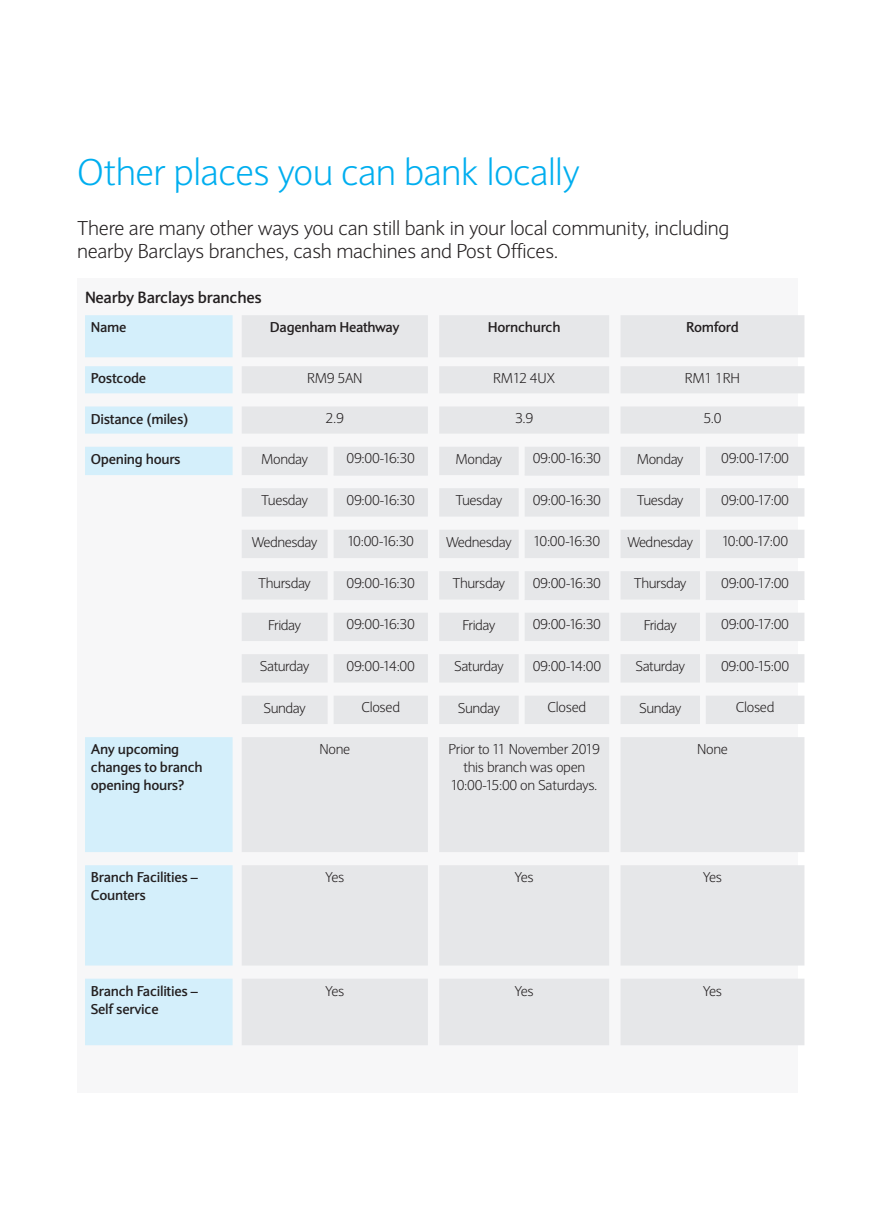
<style>
.page{position:relative;width:874px;height:1225px;background:#fff}
.page>*{position:absolute;margin:0;border:0;box-sizing:border-box;transform-origin:0 0}
.MAIN_HEADING{font:300 36.6px "Expert Sans";letter-spacing:-.015em;color:#00aeef}
.PAGE_INTRO_TEXT{font:300 19.8px/23.6px "Expert Sans";letter-spacing:-.01em;color:#231f20}
.t1{font:700 16px "Expert Sans";letter-spacing:-.02em;color:#231f20}
.BOX_TEXT_02{font:300 14px/18px "Expert Sans";letter-spacing:-.03em;color:#231f20;text-align:center}
.t2{font:700 14px/18px "Expert Sans";letter-spacing:-.02em;color:#231f20}
</style>
<div class="page">
<div style="left:77px;top:278px;width:719px;height:815px;background:#f7f7f8"></div>
<svg style="left:85px;top:315px;width:147px;height:730px;fill:#d4effb"></svg>
<svg style="left:242px;top:315px;width:562px;height:730px;fill:#e6e7e9"></svg>
<hr style="left:333px;top:475px;width:94px;height:1px;background:#e6e7e9">
<hr style="left:524px;top:475px;width:85px;height:1px;background:#e6e7e9">
<hr style="left:705px;top:475px;width:99px;height:1px;background:#e6e7e9">
<hr style="left:333px;top:599px;width:94px;height:1px;background:#e6e7e9">
<hr style="left:524px;top:599px;width:85px;height:1px;background:#e6e7e9">
<hr style="left:705px;top:599px;width:99px;height:1px;background:#e6e7e9">
<p class="MAIN_HEADING" style="left:77px;top:150px;width:504px">Other places you can bank locally</p>
<p class="PAGE_INTRO_TEXT" style="left:77px;top:216px;width:653px">There are many other ways you can still bank in your local community, including nearby Barclays branches, cash machines and Post Offices.</p>
<p class="t1" style="left:85px;top:287px;width:178px">Nearby Barclays branches</p>
<p class="t2" style="left:91px;top:318px;width:37px">Name</p>
<p class="t2" style="left:270px;top:318px;width:131px">Dagenham Heathway</p>
<p class="t2" style="left:487px;top:318px;width:74px">Hornchurch</p>
<p class="t2" style="left:685px;top:318px;width:54px">Romford</p>
<p class="t2" style="left:91px;top:369px;width:57px">Postcode</p>
<p class="BOX_TEXT_02" style="left:307px;top:369px;width:57px">RM9 5AN</p>
<p class="BOX_TEXT_02" style="left:493px;top:369px;width:63px">RM12 4UX</p>
<p class="BOX_TEXT_02" style="left:684px;top:369px;width:57px">RM1 1RH</p>
<p class="t2" style="left:91px;top:409px;width:99px">Distance (miles)</p>
<p class="BOX_TEXT_02" style="left:325px;top:409px;width:20px">2.9</p>
<p class="BOX_TEXT_02" style="left:515px;top:409px;width:20px">3.9</p>
<p class="BOX_TEXT_02" style="left:703px;top:409px;width:19px">5.0</p>
<p class="t2" style="left:91px;top:449px;width:91px">Opening hours</p>
<p class="BOX_TEXT_02" style="left:261px;top:450px;width:48px">Monday</p>
<p class="BOX_TEXT_02" style="left:346px;top:449px;width:70px">09:00-16:30</p>
<p class="BOX_TEXT_02" style="left:455px;top:450px;width:48px">Monday</p>
<p class="BOX_TEXT_02" style="left:532px;top:449px;width:70px">09:00-16:30</p>
<p class="BOX_TEXT_02" style="left:636px;top:450px;width:48px">Monday</p>
<p class="BOX_TEXT_02" style="left:720px;top:449px;width:69px">09:00-17:00</p>
<p class="BOX_TEXT_02" style="left:261px;top:491px;width:48px">Tuesday</p>
<p class="BOX_TEXT_02" style="left:346px;top:491px;width:70px">09:00-16:30</p>
<p class="BOX_TEXT_02" style="left:455px;top:491px;width:48px">Tuesday</p>
<p class="BOX_TEXT_02" style="left:532px;top:491px;width:70px">09:00-16:30</p>
<p class="BOX_TEXT_02" style="left:636px;top:491px;width:48px">Tuesday</p>
<p class="BOX_TEXT_02" style="left:720px;top:491px;width:69px">09:00-17:00</p>
<p class="BOX_TEXT_02" style="left:252px;top:533px;width:67px">Wednesday</p>
<p class="BOX_TEXT_02" style="left:347px;top:532px;width:68px">10:00-16:30</p>
<p class="BOX_TEXT_02" style="left:446px;top:533px;width:67px">Wednesday</p>
<p class="BOX_TEXT_02" style="left:533px;top:532px;width:68px">10:00-16:30</p>
<p class="BOX_TEXT_02" style="left:627px;top:533px;width:67px">Wednesday</p>
<p class="BOX_TEXT_02" style="left:721px;top:532px;width:68px">10:00-17:00</p>
<p class="BOX_TEXT_02" style="left:258px;top:574px;width:54px">Thursday</p>
<p class="BOX_TEXT_02" style="left:346px;top:574px;width:70px">09:00-16:30</p>
<p class="BOX_TEXT_02" style="left:452px;top:574px;width:54px">Thursday</p>
<p class="BOX_TEXT_02" style="left:532px;top:574px;width:70px">09:00-16:30</p>
<p class="BOX_TEXT_02" style="left:633px;top:574px;width:54px">Thursday</p>
<p class="BOX_TEXT_02" style="left:720px;top:574px;width:69px">09:00-17:00</p>
<p class="BOX_TEXT_02" style="left:268px;top:615px;width:35px">Friday</p>
<p class="BOX_TEXT_02" style="left:346px;top:615px;width:70px">09:00-16:30</p>
<p class="BOX_TEXT_02" style="left:462px;top:615px;width:35px">Friday</p>
<p class="BOX_TEXT_02" style="left:532px;top:615px;width:70px">09:00-16:30</p>
<p class="BOX_TEXT_02" style="left:643px;top:615px;width:35px">Friday</p>
<p class="BOX_TEXT_02" style="left:720px;top:615px;width:69px">09:00-17:00</p>
<p class="BOX_TEXT_02" style="left:260px;top:657px;width:51px">Saturday</p>
<p class="BOX_TEXT_02" style="left:346px;top:656px;width:70px">09:00-14:00</p>
<p class="BOX_TEXT_02" style="left:454px;top:657px;width:51px">Saturday</p>
<p class="BOX_TEXT_02" style="left:532px;top:656px;width:70px">09:00-14:00</p>
<p class="BOX_TEXT_02" style="left:635px;top:657px;width:51px">Saturday</p>
<p class="BOX_TEXT_02" style="left:720px;top:656px;width:70px">09:00-15:00</p>
<p class="BOX_TEXT_02" style="left:263px;top:698px;width:44px">Sunday</p>
<p class="BOX_TEXT_02" style="left:361px;top:698px;width:40px">Closed</p>
<p class="BOX_TEXT_02" style="left:457px;top:698px;width:44px">Sunday</p>
<p class="BOX_TEXT_02" style="left:547px;top:698px;width:40px">Closed</p>
<p class="BOX_TEXT_02" style="left:638px;top:698px;width:44px">Sunday</p>
<p class="BOX_TEXT_02" style="left:735px;top:698px;width:40px">Closed</p>
<p class="t2" style="left:91px;top:740px;width:113px">Any upcoming changes to branch opening hours?</p>
<p class="BOX_TEXT_02" style="left:319px;top:740px;width:32px">None</p>
<p class="BOX_TEXT_02" style="left:448px;top:740px;width:153px">Prior to 11 November 2019 this branch was open<br>10:00-15:00 on Saturdays.</p>
<p class="BOX_TEXT_02" style="left:696px;top:740px;width:32px">None</p>
<p class="t2" style="left:91px;top:868px;width:108px">Branch Facilities –<br>Counters</p>
<p class="BOX_TEXT_02" style="left:325px;top:868px;width:21px">Yes</p>
<p class="BOX_TEXT_02" style="left:514px;top:868px;width:21px">Yes</p>
<p class="BOX_TEXT_02" style="left:702px;top:868px;width:21px">Yes</p>
<p class="t2" style="left:91px;top:981px;width:108px">Branch Facilities –<br>Self service</p>
<p class="BOX_TEXT_02" style="left:325px;top:981px;width:21px">Yes</p>
<p class="BOX_TEXT_02" style="left:514px;top:981px;width:21px">Yes</p>
<p class="BOX_TEXT_02" style="left:702px;top:981px;width:21px">Yes</p>
</div>
